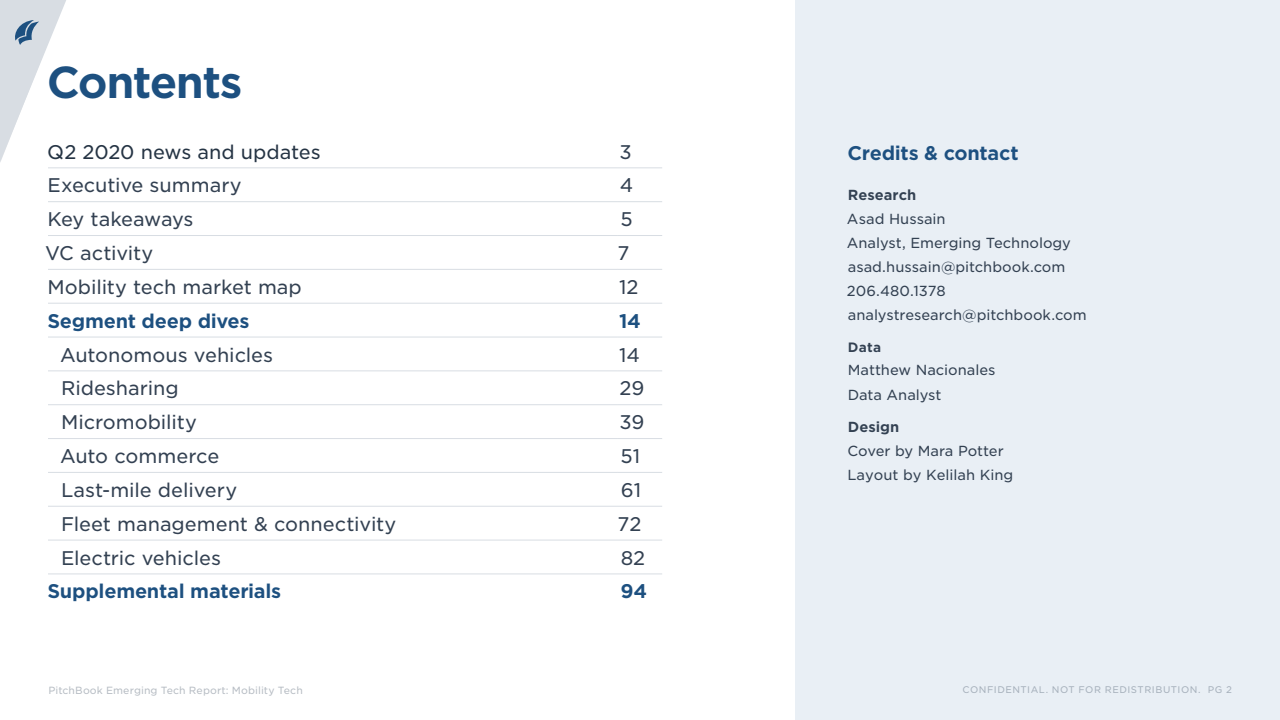
<style>
.page{position:relative;width:1280px;height:720px;background:#fff}
.page>*{position:absolute;margin:0;border:0;box-sizing:border-box;transform-origin:0 0}
.Gotham_Digital_Conte{font:700 43px "Gotham S Sm";letter-spacing:-.04em;color:#1d5080}
.Gotham_Digital_Conte-2{font:19px "Gotham S Sm";letter-spacing:-.005em;color:#334152}
.Gotham_Digital_Conte-3{font:700 19px "Gotham S Sm";letter-spacing:-.015em;color:#1d5080}
.Gotham_Digital_Conte-4{font:19px "Gotham S Sm";letter-spacing:-.005em;color:#253444}
.Gotham_Digital_Conte-5{font:14px/24px "Gotham S Sm";color:#334152}
.Gotham_Digital_Conte-6{font:700 13px "Gotham S Sm";color:#334152}
.t1{font:10px "Gotham S Sm";letter-spacing:.005em;color:#b7bdc4}
.t2{font:9.2px "Gotham S Sm";letter-spacing:.055em;color:#b7bdc4}
.s1{font-weight:700}
</style>
<div class="page">
<svg style="left:0;top:0;width:70px;height:168px"></svg>
<div style="left:796px;top:0;width:484px;height:720px;background:#e9eff5"></div>
<hr style="left:48px;top:201px;width:569px;height:1px;background:#d8dde3">
<hr style="left:617px;top:201px;width:45px;height:1px;background:#d8dde3">
<hr style="left:48px;top:235px;width:569px;height:1px;background:#d8dde3">
<hr style="left:617px;top:235px;width:45px;height:1px;background:#d8dde3">
<hr style="left:48px;top:269px;width:569px;height:1px;background:#d8dde3">
<hr style="left:617px;top:269px;width:45px;height:1px;background:#d8dde3">
<hr style="left:48px;top:303px;width:569px;height:1px;background:#d8dde3">
<hr style="left:617px;top:303px;width:45px;height:1px;background:#d8dde3">
<hr style="left:48px;top:337px;width:569px;height:1px;background:#d8dde3">
<hr style="left:617px;top:337px;width:45px;height:1px;background:#d8dde3">
<hr style="left:48px;top:371px;width:569px;height:1px;background:#d8dde3">
<hr style="left:617px;top:371px;width:45px;height:1px;background:#d8dde3">
<hr style="left:48px;top:404px;width:569px;height:1px;background:#d8dde3">
<hr style="left:617px;top:404px;width:45px;height:1px;background:#d8dde3">
<hr style="left:48px;top:438px;width:569px;height:1px;background:#d8dde3">
<hr style="left:617px;top:438px;width:45px;height:1px;background:#d8dde3">
<hr style="left:48px;top:472px;width:569px;height:1px;background:#d8dde3">
<hr style="left:617px;top:472px;width:45px;height:1px;background:#d8dde3">
<hr style="left:48px;top:506px;width:569px;height:1px;background:#d8dde3">
<hr style="left:617px;top:506px;width:45px;height:1px;background:#d8dde3">
<hr style="left:48px;top:540px;width:569px;height:1px;background:#d8dde3">
<hr style="left:617px;top:540px;width:45px;height:1px;background:#d8dde3">
<hr style="left:48px;top:574px;width:569px;height:1px;background:#d8dde3">
<hr style="left:617px;top:574px;width:45px;height:1px;background:#d8dde3">
<hr style="left:48px;top:168px;width:569px;height:1px;background:#d8dde3">
<hr style="left:617px;top:168px;width:45px;height:1px;background:#d8dde3">
<p class="Gotham_Digital_Conte" style="left:47px;top:53px;width:197px">Contents</p>
<p class="Gotham_Digital_Conte-4" style="left:47px;top:139px;width:275px">Q2 2020 news and updates</p>
<p class="Gotham_Digital_Conte-2" style="left:619px;top:139px;width:14px">3</p>
<p class="Gotham_Digital_Conte-2" style="left:48px;top:173px;width:196px">Executive summary</p>
<p class="Gotham_Digital_Conte-2" style="left:620px;top:173px;width:15px">4</p>
<p class="Gotham_Digital_Conte-2" style="left:48px;top:206px;width:148px">Key takeaways</p>
<p class="Gotham_Digital_Conte-2" style="left:620px;top:206px;width:14px">5</p>
<p class="Gotham_Digital_Conte-2" style="left:45px;top:240px;width:110px">VC activity</p>
<p class="Gotham_Digital_Conte-2" style="left:618px;top:240px;width:14px">7</p>
<p class="Gotham_Digital_Conte-2" style="left:48px;top:274px;width:256px">Mobility tech market map</p>
<p class="Gotham_Digital_Conte-2" style="left:619px;top:274px;width:21px">12</p>
<p class="Gotham_Digital_Conte-3" style="left:47px;top:308px;width:204px">Segment deep dives</p>
<p class="Gotham_Digital_Conte-3" style="left:619px;top:308px;width:23px">14</p>
<p class="Gotham_Digital_Conte-2" style="left:60px;top:342px;width:215px">Autonomous vehicles</p>
<p class="Gotham_Digital_Conte-2" style="left:619px;top:342px;width:22px">14</p>
<p class="Gotham_Digital_Conte-2" style="left:61px;top:376px;width:119px">Ridesharing</p>
<p class="Gotham_Digital_Conte-2" style="left:620px;top:376px;width:27px">29</p>
<p class="Gotham_Digital_Conte-2" style="left:61px;top:410px;width:137px">Micromobility</p>
<p class="Gotham_Digital_Conte-2" style="left:619px;top:410px;width:27px">39</p>
<p class="Gotham_Digital_Conte-2" style="left:60px;top:443px;width:161px">Auto commerce</p>
<p class="Gotham_Digital_Conte-2" style="left:620px;top:443px;width:21px">51</p>
<p class="Gotham_Digital_Conte-2" style="left:61px;top:477px;width:178px">Last-mile delivery</p>
<p class="Gotham_Digital_Conte-2" style="left:621px;top:477px;width:22px">61</p>
<p class="Gotham_Digital_Conte-2" style="left:61px;top:511px;width:337px">Fleet management &amp; connectivity</p>
<p class="Gotham_Digital_Conte-2" style="left:618px;top:511px;width:25px">72</p>
<p class="Gotham_Digital_Conte-2" style="left:61px;top:545px;width:161px">Electric vehicles</p>
<p class="Gotham_Digital_Conte-2" style="left:621px;top:545px;width:26px">82</p>
<p class="Gotham_Digital_Conte-3" style="left:47px;top:578px;width:235px">Supplemental materials</p>
<p class="Gotham_Digital_Conte-3" style="left:620px;top:578px;width:28px">94</p>
<p class="Gotham_Digital_Conte-3" style="left:847px;top:139px;width:173px">Credits &amp; contact</p>
<p class="Gotham_Digital_Conte-5" style="left:847px;top:182px;width:241px"><span class="s1">Research<br></span>Asad Hussain<br>Analyst, Emerging Technology asad.hussain@pitchbook.com<br>206.480.1378 analystresearch@pitchbook.com</p>
<p class="Gotham_Digital_Conte-6" style="left:848px;top:338px;width:35px">Data</p>
<p class="Gotham_Digital_Conte-5" style="left:848px;top:358px;width:149px">Matthew Nacionales<br>Data Analyst</p>
<p class="Gotham_Digital_Conte-5" style="left:847px;top:414px;width:167px"><span class="s1">Design<br></span>Cover by Mara Potter<br>Layout by Kelilah King</p>
<p class="t1" style="left:48px;top:684px;width:256px">PitchBook Emerging Tech Report: Mobility Tech</p>
<p class="t2" style="left:963px;top:684px;width:271px">CONFIDENTIAL. NOT FOR REDISTRIBUTION. PG 2</p>
</div>
